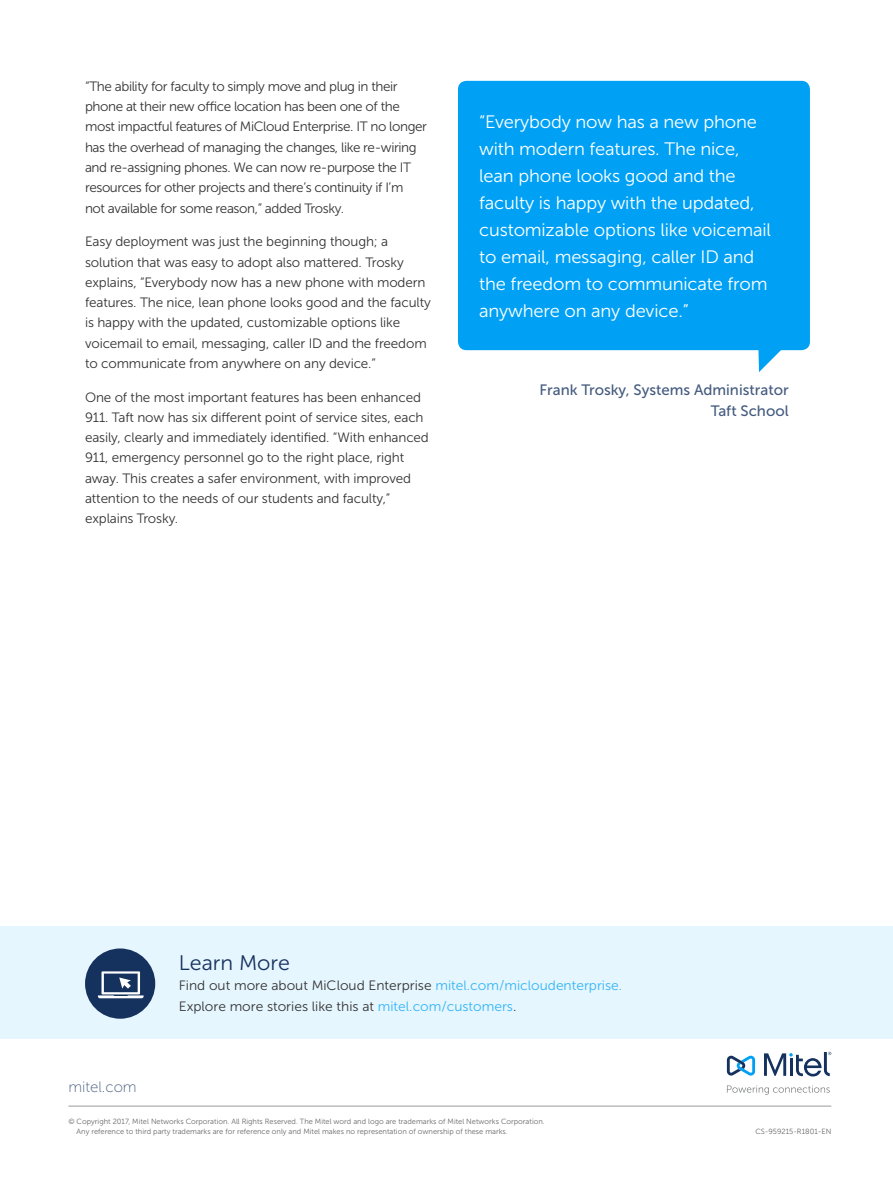
<style>
.page{position:relative;width:893px;height:1187px;background:#fff}
.page>*{position:absolute;margin:0;border:0;box-sizing:border-box;transform-origin:0 0}
.t1{font:21px "Museo Sans 300";color:#15325f}
.t2{font:18px/27px "Museo Sans 300";letter-spacing:-.01em;color:#fff}
.t3{font:15px/21px "Museo Sans 500";color:#445b7f;text-align:right}
.t4{font:15px "Museo Sans 100";color:#445b7f}
.t5{font:13.5px/20.2px "Museo Sans 300";letter-spacing:-.01em;color:#333}
.t6{font:13.5px/20.2px "Museo Sans 300";letter-spacing:-.03em;color:#333}
.t7{font:7.5px/10.5px "Museo Sans 300";color:#666}
.s1{color:#33b4f6}
</style>
<div class="page">
<div style="left:0;top:926px;width:893px;height:112px;background:#e6f6fe"></div>
<div style="left:85px;top:948px;width:70px;height:70px;background:#15325f;border-radius:50%"></div>
<svg style="left:98px;top:971px;width:46px;height:27px"></svg>
<svg style="left:727px;top:1085px;width:103px;height:9px"></svg>
<svg style="left:727px;top:1055px;width:28px;height:20px"></svg>
<svg style="left:764px;top:1051px;width:67px;height:25px"></svg>
<hr style="left:68px;top:1105px;width:763px;height:1px;background:#9a9b9d">
<div style="left:458px;top:81px;width:352px;height:269px;background:#00a1f4;border-radius:9px"></div>
<svg style="left:758px;top:350px;width:23px;height:22px"></svg>
<p class="t6" style="left:85px;top:76px;width:344px">“The ability for faculty to simply move and plug in their phone at their new office location has been one of the most impactful features of MiCloud Enterprise. IT no longer has the overhead of managing the changes, like re-wiring and re-assigning phones. We can now re-purpose the IT resources for other projects and there’s continuity if I’m<br>not available for some reason,” added Trosky.</p>
<p class="t5" style="left:85px;top:231px;width:347px">Easy deployment was just the beginning though; a solution that was easy to adopt also mattered. Trosky explains, “Everybody now has a new phone with modern features. The nice, lean phone looks good and the faculty is happy with the updated, customizable options like voicemail to email, messaging, caller ID and the freedom to communicate from anywhere on any device.”</p>
<p class="t5" style="left:85px;top:387px;width:345px">One of the most important features has been enhanced 911. Taft now has six different point of service sites, each easily, clearly and immediately identified. “With enhanced 911, emergency personnel go to the right place, right away. This creates a safer environment, with improved attention to the needs of our students and faculty,” explains Trosky.</p>
<p class="t2" style="left:479px;top:108px;width:293px">“Everybody now has a new phone with modern features. The nice, lean phone looks good and the faculty is happy with the updated, customizable options like voicemail to email, messaging, caller ID and the freedom to communicate from anywhere on any device.”</p>
<p class="t3" style="left:540px;top:380px;width:251px">Frank Trosky, Systems Administrator<br>Taft School</p>
<h1 class="t1" style="left:179px;top:951px;width:113px">Learn More</h1>
<p class="t5" style="left:179px;top:975px;width:445px">Find out more about MiCloud Enterprise <span class="s1">mitel.com/micloudenterprise.<br></span>Explore more stories like this at <span class="s1">mitel.com/customers</span>.</p>
<p class="t4" style="left:68px;top:1078px;width:70px">mitel.com</p>
<p class="t7" style="left:77px;top:1115px;width:470px;text-indent:-8px">© Copyright 2017, Mitel Networks Corporation. All Rights Reserved. The Mitel word and logo are trademarks of Mitel Networks Corporation.<br>Any reference to third party trademarks are for reference only and Mitel makes no representation of ownership of these marks.</p>
<p class="t7" style="left:755px;top:1126px;width:77px">CS-959215-R1801-EN</p>
</div>
